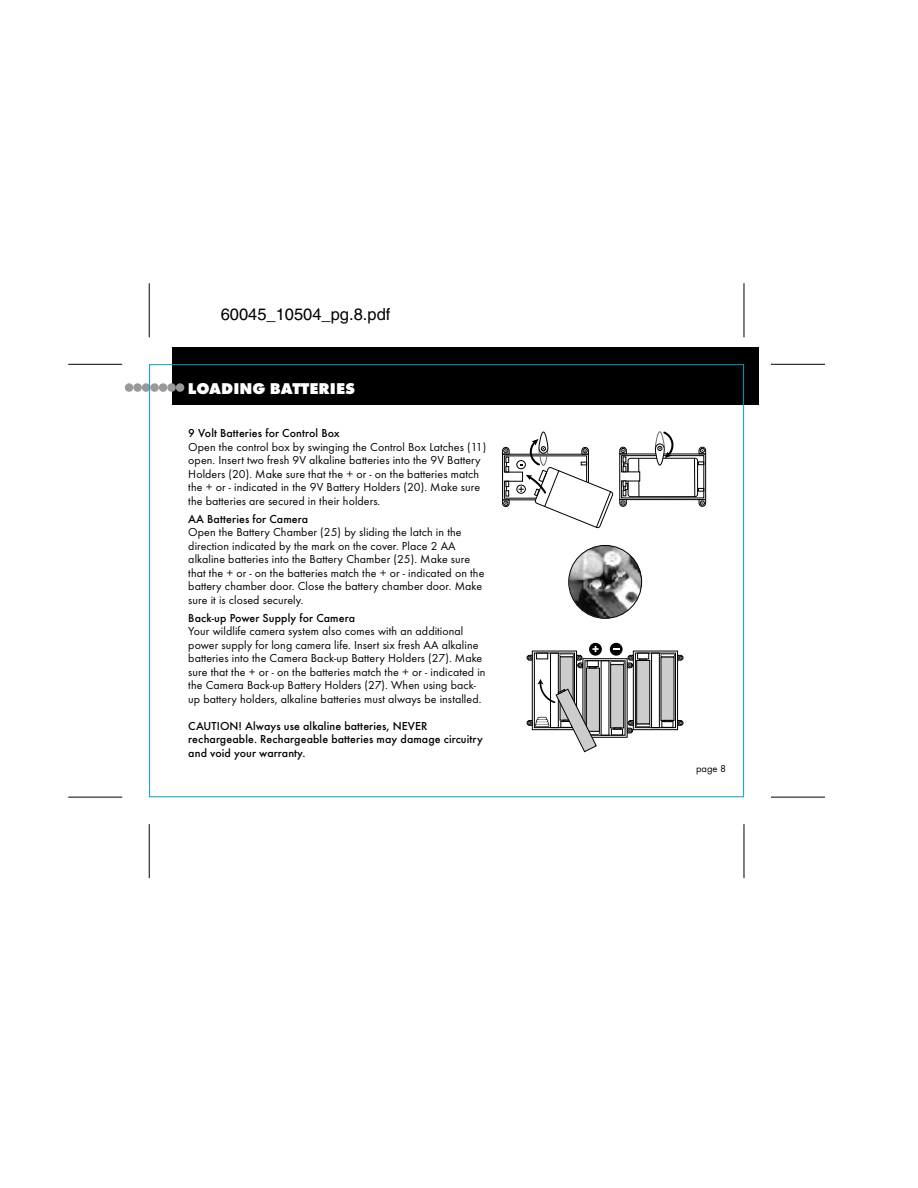
<style>
.page{position:relative;width:918px;height:1188px;background:#fff}
.page>*{position:absolute;margin:0;border:0;box-sizing:border-box;transform-origin:0 0}
.t1{font:16.5px "Helvetica";color:#000}
.t2{font:800 16.2px "Futura T";color:#fff}
.t3{font:12px/13.5px "Futura T";letter-spacing:.005em;color:#000}
.t4{font:500 12px/13.5px "Futura T";letter-spacing:.005em;color:#000}
.t5{font:10.5px "Futura T";color:#000}
.s1{font-weight:500}
</style>
<div class="page">
<img style="left:569px;top:545px;width:73px;height:73px;border-radius:50%">
<div style="left:173px;top:348px;width:586px;height:57px;background:#000"></div>
<svg style="left:589px;top:643px;width:13px;height:13px"></svg>
<svg style="left:610px;top:643px;width:13px;height:13px"></svg>
<svg style="left:526px;top:655px;width:6px;height:6px"></svg>
<svg style="left:502px;top:431px;width:111px;height:97px"></svg>
<svg style="left:619px;top:431px;width:87px;height:76px"></svg>
<div style="left:532px;top:651px;width:45px;height:79px;border:1px solid #000"></div>
<div style="left:534px;top:653px;width:41px;height:75px;border:1px solid #000"></div>
<div style="left:550px;top:653px;width:9px;height:75px;border:1px solid #000"></div>
<div style="left:536px;top:653px;width:12px;height:6px;border:1px solid #000"></div>
<div style="left:559px;top:654px;width:15px;height:3px;background:#fff;border:1px solid #000"></div>
<svg style="left:678px;top:720px;width:6px;height:6px"></svg>
<div style="left:633px;top:651px;width:45px;height:79px;border:1px solid #000"></div>
<div style="left:635px;top:653px;width:41px;height:75px;border:1px solid #000"></div>
<div style="left:651px;top:653px;width:9px;height:75px;border:1px solid #000"></div>
<div style="left:637px;top:653px;width:12px;height:6px;border:1px solid #000"></div>
<div style="left:662px;top:721px;width:11px;height:7px;border:1px solid #000"></div>
<svg style="left:661px;top:654px;width:23px;height:10px"></svg>
<svg style="left:560px;top:654px;width:23px;height:14px"></svg>
<svg style="left:627px;top:717px;width:23px;height:17px"></svg>
<div style="left:583px;top:658px;width:44px;height:80px;border:1px solid #000"></div>
<div style="left:585px;top:660px;width:40px;height:76px;border:1px solid #000"></div>
<div style="left:587px;top:660px;width:12px;height:7px;border:1px solid #000"></div>
<div style="left:611px;top:729px;width:12px;height:6px;border:1px solid #000"></div>
<div style="left:586px;top:668px;width:14px;height:64px;background:#ccc;border:1px solid #000"></div>
<svg style="left:589px;top:666px;width:8px;height:2px"></svg>
<div style="left:610px;top:664px;width:14px;height:64px;background:#ccc;border:1px solid #000"></div>
<svg style="left:613px;top:728px;width:8px;height:2px"></svg>
<div style="left:560px;top:657px;width:13px;height:64px;background:#ccc"></div>
<div style="left:636px;top:660px;width:14px;height:64px;background:#ccc;border:1px solid #000"></div>
<div style="left:661px;top:657px;width:13px;height:64px;background:#ccc"></div>
<svg style="left:664px;top:720px;width:7px;height:2px"></svg>
<svg style="left:592px;top:646px;width:7px;height:6px"></svg>
<svg style="left:611px;top:649px;width:36px;height:22px"></svg>
<div style="left:176px;top:383px;width:8px;height:9px;background:#999;border-radius:50%"></div>
<div style="left:167px;top:383px;width:9px;height:9px;background:#999;border-radius:50%"></div>
<div style="left:159px;top:383px;width:8px;height:9px;background:#999;border-radius:50%"></div>
<div style="left:150px;top:383px;width:9px;height:9px;background:#999;border-radius:50%"></div>
<div style="left:142px;top:383px;width:8px;height:9px;background:#999;border-radius:50%"></div>
<div style="left:133px;top:383px;width:9px;height:9px;background:#999;border-radius:50%"></div>
<div style="left:125px;top:383px;width:8px;height:9px;background:#999;border-radius:50%"></div>
<svg style="left:526px;top:679px;width:73px;height:74px"></svg>
<div style="left:568px;top:545px;width:74px;height:74px;border:1px solid #000;border-radius:50%"></div>
<hr style="left:149px;top:283px;width:1px;height:54px;background:#000">
<hr style="left:68px;top:364px;width:54px;height:1px;background:#000">
<hr style="left:68px;top:797px;width:54px;height:1px;background:#000">
<hr style="left:149px;top:824px;width:1px;height:54px;background:#000">
<hr style="left:744px;top:283px;width:1px;height:54px;background:#000">
<hr style="left:771px;top:364px;width:54px;height:1px;background:#000">
<hr style="left:771px;top:797px;width:54px;height:1px;background:#000">
<hr style="left:744px;top:824px;width:1px;height:54px;background:#000">
<p class="t1" style="left:221px;top:308px;width:171px">60045_10504_pg.8.pdf</p>
<p class="t2" style="left:188px;top:383px;width:169px">LOADING BATTERIES</p>
<p class="t3" style="left:188px;top:428px;width:300px"><span class="s1">9 Volt Batteries for Control Box<br></span>Open the control box by swinging the Control Box Latches (11) open. Insert two fresh 9V alkaline batteries into the 9V Battery Holders (20). Make sure that the + or - on the batteries match the + or - indicated in the 9V Battery Holders (20). Make sure the batteries are secured in their holders.</p>
<p class="t3" style="left:188px;top:513px;width:298px"><span class="s1">AA Batteries for Camera<br></span>Open the Battery Chamber (25) by sliding the latch in the direction indicated by the mark on the cover. Place 2 AA alkaline batteries into the Battery Chamber (25). Make sure that the + or - on the batteries match the + or - indicated on the battery chamber door. Close the battery chamber door. Make sure it is closed securely.</p>
<p class="t3" style="left:188px;top:612px;width:299px"><span class="s1">Back-up Power Supply for Camera<br></span>Your wildlife camera system also comes with an additional power supply for long camera life. Insert six fresh AA alkaline batteries into the Camera Back-up Battery Holders (27). Make sure that the + or - on the batteries match the + or - indicated in the Camera Back-up Battery Holders (27). When using back&shy;up battery holders, alkaline batteries must always be installed.</p>
<p class="t4" style="left:188px;top:720px;width:296px">CAUTION! Always use alkaline batteries, NEVER rechargeable. Rechargeable batteries may damage circuitry and void your warranty.</p>
<p class="t5" style="left:696px;top:764px;width:32px">page 8</p>
</div>
